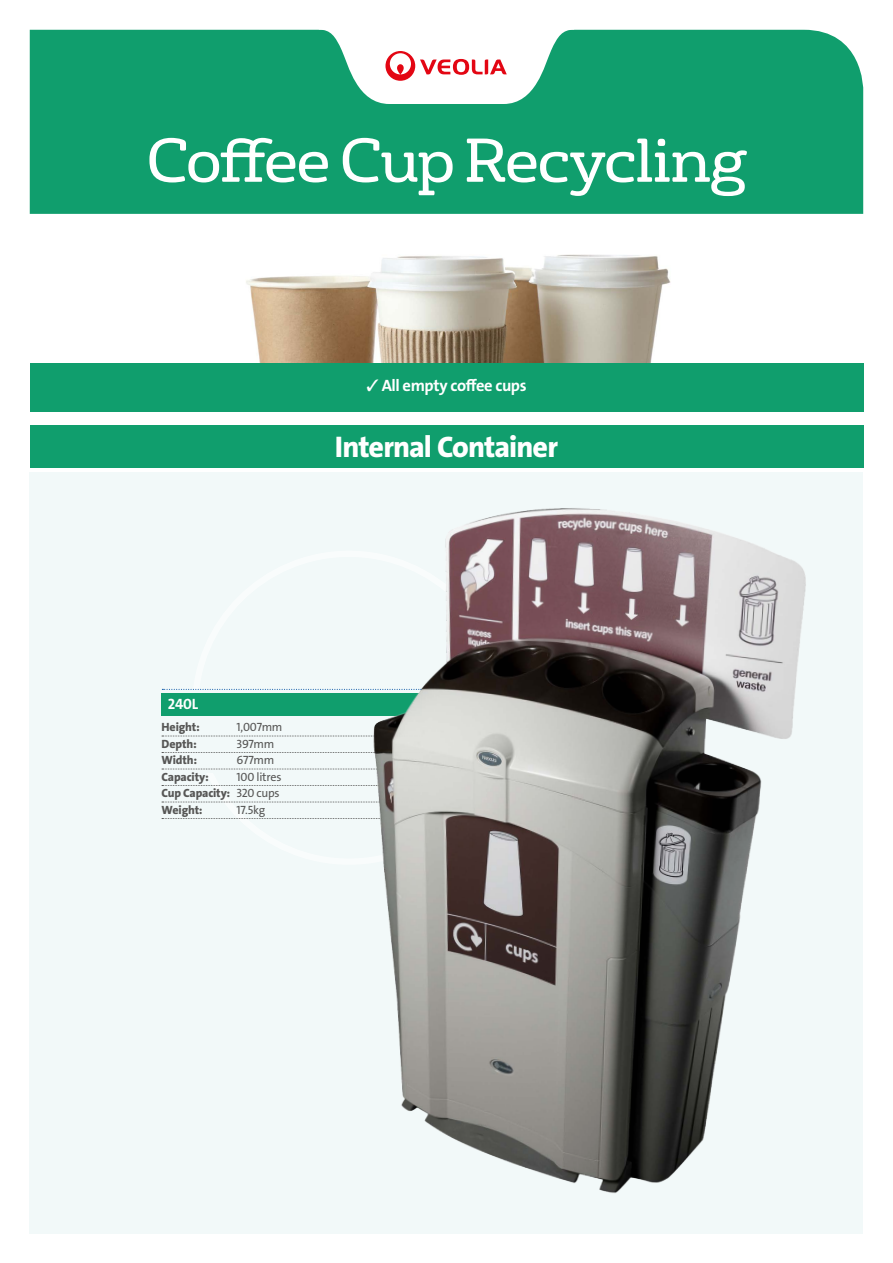
<style>
.page{position:relative;width:893px;height:1263px;background:#fff}
.page>*{position:absolute;margin:0;border:0;box-sizing:border-box;transform-origin:0 0}
.t1{font:60px "FS Rufus";letter-spacing:-.035em;color:#fff}
.t2{font:30px "The Sans Veolia W8 Ex Bld";letter-spacing:-.035em;color:#fff}
.t3{font:16.5px "The Sans Veolia W7 Bld";letter-spacing:-.025em;color:#fff}
.t4{font:15px "The Sans Veolia W7 Bld";color:#fff}
.t5{font:12px/16.5px "The Sans Veolia W8 Ex Bld";letter-spacing:-.015em;color:#575756}
.t6{font:12px "The Sans Veolia W5 Pla";letter-spacing:-.025em;color:#575756}
.s1{font-family:"The Sans Veolia W5 Pla"}
</style>
<div class="page">
<img style="left:246px;top:254px;width:425px;height:109px">
<div style="left:30px;top:472px;width:833px;height:761px;background:#f2f9f9"></div>
<div style="left:30px;top:425px;width:833px;height:43px;background:#109e6d"></div>
<div style="left:30px;top:30px;width:833px;height:184px;background:#109e6d"></div>
<svg style="left:319px;top:29px;width:255px;height:75px"></svg>
<div style="left:30px;top:363px;width:833px;height:48px;background:#109e6d"></div>
<hr style="left:30px;top:363px;width:505px;height:1px;background:#e6eaf0">
<div style="left:162px;top:693px;width:260px;height:23px;background:#109e6d"></div>
<svg style="left:162px;top:736px;width:112px;height:1px"></svg>
<svg style="left:162px;top:752px;width:112px;height:1px"></svg>
<svg style="left:162px;top:769px;width:112px;height:1px"></svg>
<svg style="left:162px;top:785px;width:112px;height:1px"></svg>
<svg style="left:162px;top:802px;width:112px;height:1px"></svg>
<svg style="left:162px;top:818px;width:112px;height:1px"></svg>
<svg style="left:162px;top:689px;width:112px;height:1px"></svg>
<img style="left:274px;top:508px;width:532px;height:685px">
<h1 class="t1" style="left:146px;top:111px;width:602px">Coffee Cup Recycling</h1>
<h3 class="t3" style="left:366px;top:375px;width:162px">✓ All empty coffee cups</h3>
<h2 class="t2" style="left:335px;top:427px;width:225px">Internal Container</h2>
<p class="t4" style="left:168px;top:694px;width:32px">240L</p>
<p class="t5" style="left:162px;top:719px;width:40px">Height:</p>
<p class="t6" style="left:237px;top:719px;width:47px">1,007mm</p>
<p class="t5" style="left:162px;top:736px;width:37px">Depth:</p>
<p class="t6" style="left:237px;top:736px;width:39px">397mm</p>
<p class="t5" style="left:162px;top:752px;width:37px">Width:</p>
<p class="t6" style="left:237px;top:752px;width:39px">677mm</p>
<p class="t5" style="left:162px;top:769px;width:49px">Capacity:</p>
<p class="t6" style="left:237px;top:769px;width:46px">100 litres</p>
<p class="t5" style="left:162px;top:785px;width:120px">Cup Capacity: <span class="s1">320 cups<br></span>Weight:</p>
<p class="t6" style="left:237px;top:802px;width:30px">17.5kg</p>
</div>
